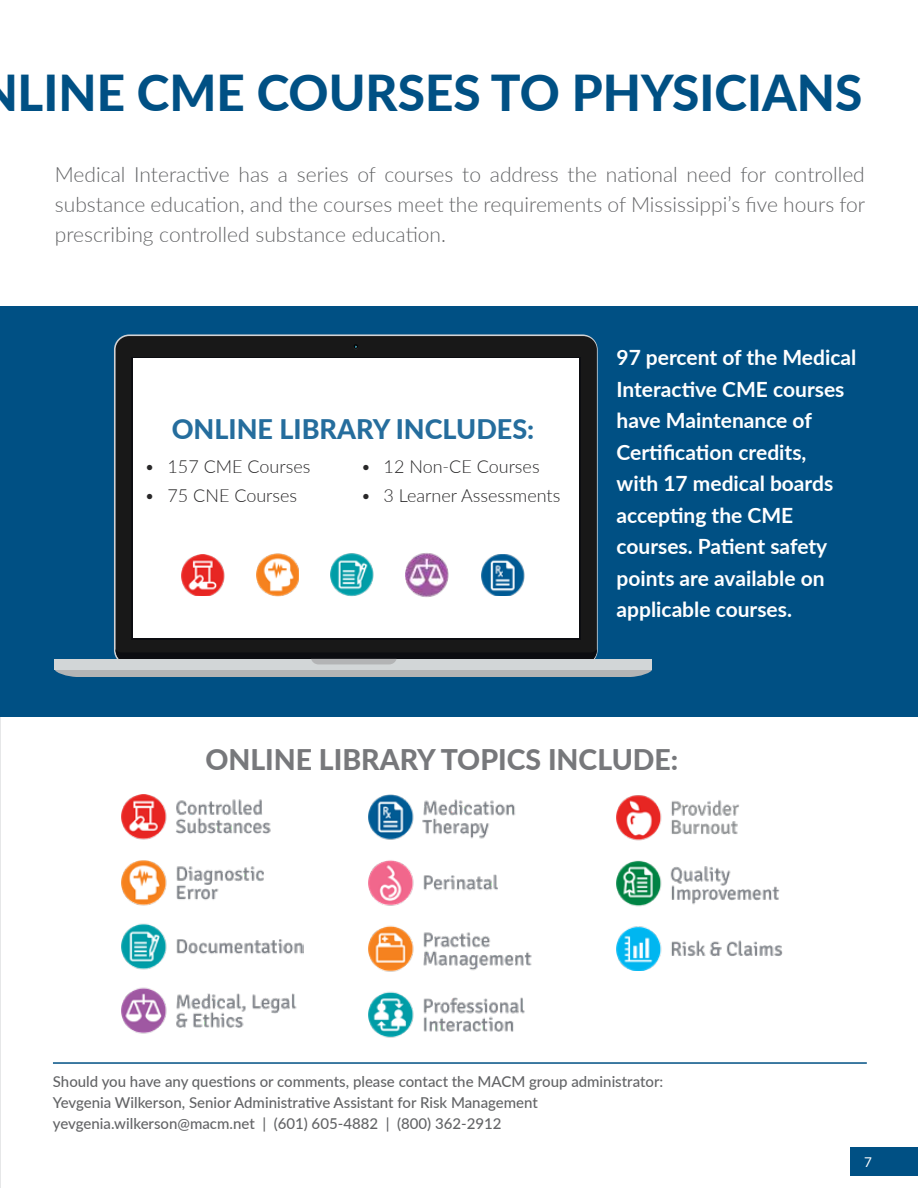
<style>
.page{position:relative;width:918px;height:1188px;background:#fff}
.page>*{position:absolute;margin:0;border:0;box-sizing:border-box;transform-origin:0 0}
.t1{font:800 49.5px "Lato";color:#005084}
.t2{font:800 28.5px "Lato";color:#77787b}
.t3{font:800 27px "Lato";color:#256d9d}
.t4{font:300 21px/30px "Lato";color:#636466;text-align:justify}
.t5{font:700 21px/31.5px "Lato";color:#fff}
.t6{font:300 18px "Lato";color:#292829}
.t7{font:500 15px/21px "Lato";color:#636466}
.t8{font:13.5px "Lato";color:#fff}
</style>
<div class="page">
<hr style="left:0;top:716px;width:1px;height:472px;background:#e6e7e8">
<hr style="left:53px;top:1062px;width:814px;height:2px;background:#005084">
<img style="left:122px;top:795px;width:182px;height:239px">
<img style="left:369px;top:795px;width:163px;height:243px">
<img style="left:616px;top:795px;width:167px;height:176px">
<div style="left:1px;top:306px;width:917px;height:410px;background:#005084"></div>
<div style="left:116px;top:336px;width:481px;height:328px;background:#181818;border-radius:14px"></div>
<svg style="left:55px;top:649px;width:596px;height:27px"></svg>
<div style="left:133px;top:358px;width:446px;height:280px;background:#fff"></div>
<svg style="left:354px;top:344px;width:4px;height:6px"></svg>
<img style="left:182px;top:554px;width:43px;height:42px">
<img style="left:257px;top:553px;width:42px;height:44px">
<img style="left:331px;top:553px;width:43px;height:44px">
<img style="left:406px;top:553px;width:43px;height:44px">
<img style="left:481px;top:554px;width:43px;height:42px">
<div style="left:850px;top:1148px;width:68px;height:28px;background:#005084"></div>
<h1 class="t1" style="left:18px;top:56px;width:846px">LINE CME COURSES TO PHYSICIANS</h1>
<h3 class="t4" style="left:55px;top:159px;width:812px">Medical Interactive has a series of courses to address the national need for controlled substance education, and the courses meet the requirements of Mississippi’s five hours for prescribing controlled substance education.</h3>
<h3 class="t3" style="left:172px;top:409px;width:364px">ONLINE LIBRARY INCLUDES:</h3>
<p class="t6" style="left:145px;top:454px;width:167px">• 157 CME Courses</p>
<p class="t6" style="left:145px;top:483px;width:154px">• 75 CNE Courses</p>
<p class="t6" style="left:361px;top:454px;width:180px">• 12 Non-CE Courses</p>
<p class="t6" style="left:361px;top:483px;width:201px">• 3 Learner Assessments</p>
<h3 class="t5" style="left:617px;top:341px;width:241px">97 percent of the Medical<br>Interactive CME courses have Maintenance of<br>Certification credits,<br>with 17 medical boards accepting the CME courses. Patient safety points are available on applicable courses.</h3>
<h2 class="t2" style="left:205px;top:738px;width:475px">ONLINE LIBRARY TOPICS INCLUDE:</h2>
<p class="t7" style="left:53px;top:1071px;width:612px">Should you have any questions or comments, please contact the MACM group administrator:<br>Yevgenia Wilkerson, Senior Administrative Assistant for Risk Management yevgenia.wilkerson@macm.net | (601) 605-4882 | (800) 362-2912</p>
<p class="t8" style="left:864px;top:1153px;width:9px">7</p>
</div>
